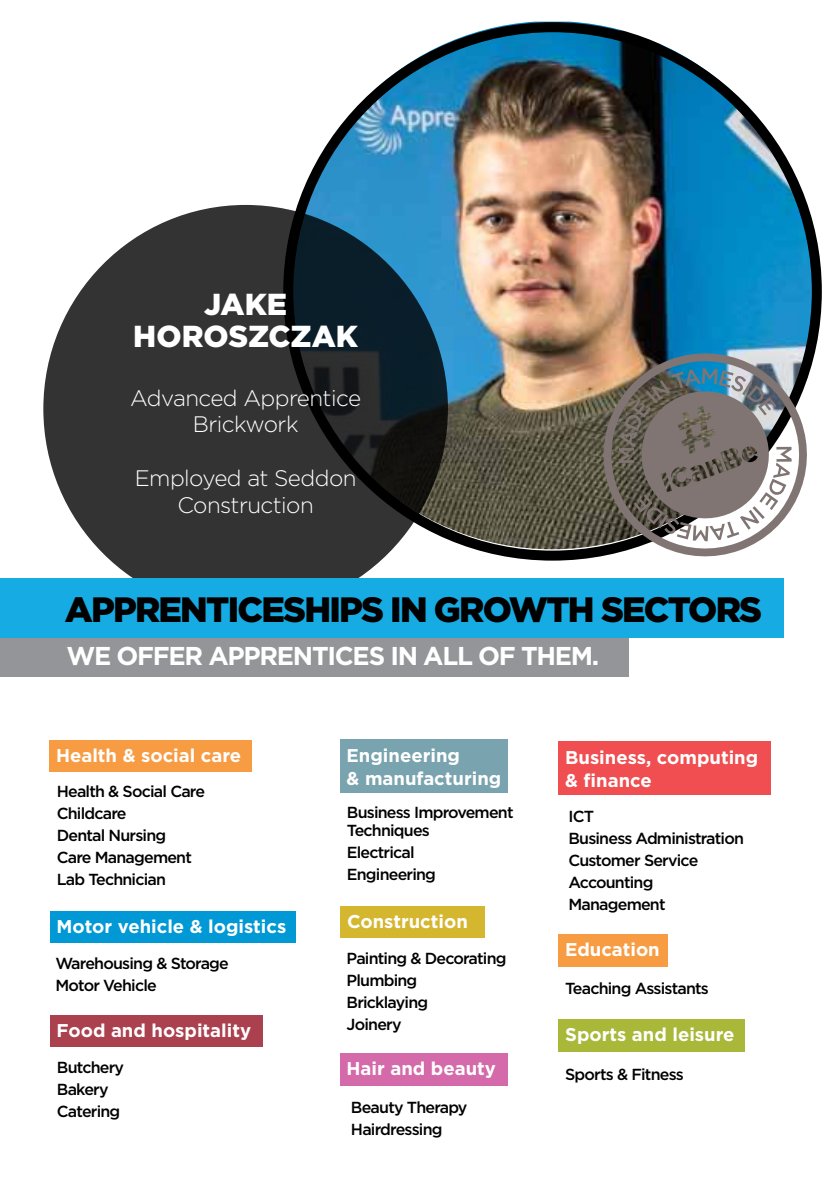
<style>
.page{position:relative;width:840px;height:1191px;background:#fff}
.page>*{position:absolute;margin:0;border:0;box-sizing:border-box;transform-origin:0 0}
.t1{font:900 35.2px "Gotham HTF";color:#000}
.t2{font:900 30.4px/32.4px "Gotham HTF";color:#fff;text-align:center}
.t3{font:700 25.8px "Gotham HTF";letter-spacing:-.05em;color:#fff}
.t4{font:300 22.4px/26.8px "Gotham HTF";letter-spacing:-.025em;color:#fff;text-align:center}
.t5{font:700 18.4px/23px "Gotham HTF";color:#fff}
.t6{font:500 16px/22px "Gotham HTF";letter-spacing:-.05em;color:#000}
</style>
<div class="page">
<img style="left:288px;top:22px;width:528px;height:527px;border-radius:259px">
<img style="left:590px;top:340px;width:228px;height:218px">
<svg style="left:618px;top:368px;width:173px;height:173px"></svg>
<svg style="left:43px;top:205px;width:404px;height:407px;fill:#333"></svg>
<div style="left:49px;top:740px;width:202px;height:31px;background:#f89c43"></div>
<div style="left:50px;top:911px;width:246px;height:31px;background:#0099d6"></div>
<div style="left:50px;top:1015px;width:212px;height:32px;background:#ab404e"></div>
<div style="left:340px;top:740px;width:167px;height:53px;background:#79a3ae"></div>
<div style="left:340px;top:906px;width:145px;height:32px;background:#d4b72f"></div>
<div style="left:558px;top:742px;width:212px;height:53px;background:#f04e50"></div>
<div style="left:340px;top:1053px;width:167px;height:32px;background:#d46aa9"></div>
<div style="left:558px;top:934px;width:109px;height:32px;background:#f89c43"></div>
<div style="left:558px;top:1019px;width:186px;height:32px;background:#a9b839"></div>
<div style="left:0;top:637px;width:628px;height:39px;background:#939598"></div>
<div style="left:0;top:578px;width:782px;height:60px;background:#16ace3"></div>
<h2 class="t2" style="left:133px;top:287px;width:226px">JAKE<br>HOROSZCZAK</h2>
<h3 class="t4" style="left:130px;top:384px;width:232px">Advanced Apprentice<br>Brickwork</h3>
<h3 class="t4" style="left:135px;top:464px;width:223px">Employed at Seddon<br>Construction</h3>
<h1 class="t1" style="left:65px;top:589px;width:49px">APPRENTICES</h1>
<h1 class="t1" style="left:304px;top:589px;width:183px">HIPS IN GROWT</h1>
<h1 class="t1" style="left:567px;top:589px;width:57px">H SECTORS</h1>
<h3 class="t3" style="left:66px;top:641px;width:87px">We offe</h3>
<h3 class="t3" style="left:184px;top:641px;width:167px">r apprentices</h3>
<h3 class="t3" style="left:390px;top:641px;width:165px">in all of them</h3>
<h3 class="t3" style="left:591px;top:641px;width:9px">.</h3>
<p class="t5" style="left:56px;top:743px;width:186px">Health &amp; social care</p>
<p class="t6" style="left:57px;top:780px;width:150px">Health &amp; Social Care<br>Childcare<br>Dental Nursing<br>Care Management<br>Lab Technician</p>
<p class="t5" style="left:346px;top:743px;width:156px">Engineering<br>&amp; manufacturing</p>
<p class="t6" style="left:347px;top:803px;width:168px;line-height:18px">Business Improvement<br>Techniques</p>
<p class="t6" style="left:347px;top:841px;width:91px">Electrical<br>Engineering</p>
<p class="t5" style="left:565px;top:745px;width:194px">Business, computing &amp; finance</p>
<p class="t6" style="left:568px;top:805px;width:177px">ICT<br>Business Administration<br>Customer Service<br>Accounting<br>Management</p>
<p class="t5" style="left:57px;top:914px;width:231px">Motor vehicle &amp; logistics</p>
<p class="t5" style="left:347px;top:909px;width:122px">Construction</p>
<p class="t6" style="left:55px;top:951px;width:175px">Warehousing &amp; Storage<br>Motor Vehicle</p>
<p class="t5" style="left:57px;top:1018px;width:196px">Food and hospitality</p>
<p class="t6" style="left:346px;top:947px;width:161px">Painting &amp; Decorating<br>Plumbing<br>Bricklaying<br>Joinery</p>
<p class="t5" style="left:565px;top:937px;width:96px">Education</p>
<p class="t6" style="left:565px;top:977px;width:145px">Teaching Assistants</p>
<p class="t5" style="left:565px;top:1023px;width:171px">Sports and leisure</p>
<p class="t6" style="left:57px;top:1056px;width:69px">Butchery<br>Bakery<br>Catering</p>
<p class="t5" style="left:346px;top:1056px;width:151px">Hair and beauty</p>
<p class="t6" style="left:351px;top:1095px;width:118px">Beauty Therapy<br>Hairdressing</p>
<p class="t6" style="left:565px;top:1062px;width:120px">Sports &amp; Fitness</p>
</div>
